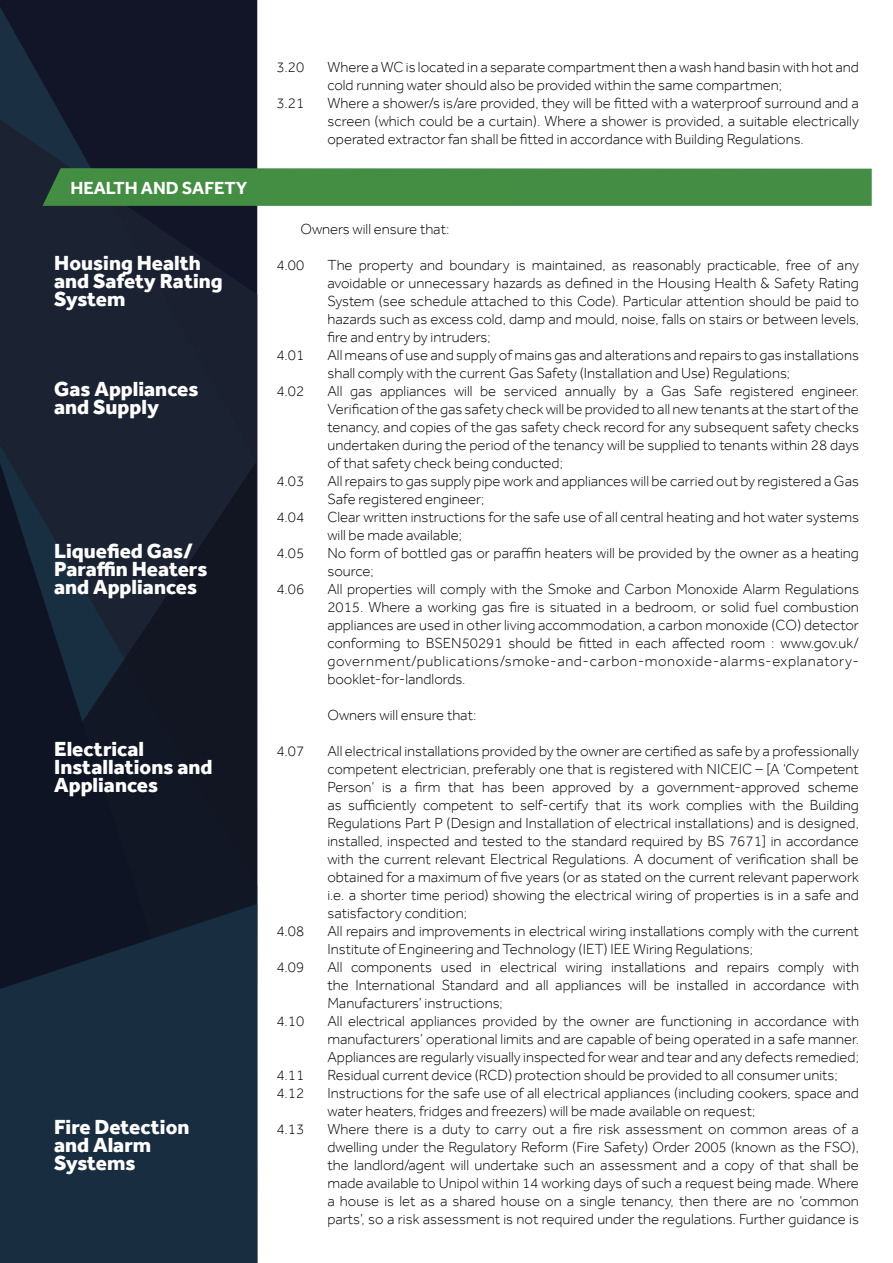
<style>
.page{position:relative;width:893px;height:1263px;background:#fff}
.page>*{position:absolute;margin:0;border:0;box-sizing:border-box;transform-origin:0 0}
.t1{font:800 21px/18px "Effra";color:#fff}
.t2{font:700 18px "Effra";color:#fff}
.t3{font:300 15px/18px "Effra";color:#000;text-align:justify}
</style>
<div class="page">
<svg style="left:0;top:7px;width:256px;height:103px;background:#12182a"></svg>
<svg style="left:0;top:110px;width:257px;height:312px;background:#181f30"></svg>
<div style="left:0;top:422px;width:257px;height:39px;background:#1b2333"></div>
<svg style="left:0;top:463px;width:255px;height:440px;background:#131a29"></svg>
<svg style="left:0;top:903px;width:257px;height:360px;background:#172a3c"></svg>
<svg style="left:43px;top:168px;width:829px;height:38px;background:#458d47"></svg>
<div style="left:70px;top:172px;width:447px;height:30px;background:#438e43"></div>
<p class="t2" style="left:70px;top:177px;width:179px">HEALTH AND SAFETY</p>
<h1 class="t1" style="left:54px;top:254px;width:170px">Housing Health and Safety Rating<br>System</h1>
<h1 class="t1" style="left:54px;top:380px;width:146px">Gas Appliances and Supply</h1>
<h1 class="t1" style="left:54px;top:542px;width:155px">Liquefied Gas/<br>Paraffin Heaters and Appliances</h1>
<h1 class="t1" style="left:54px;top:740px;width:160px">Electrical<br>Installations and<br>Appliances</h1>
<h1 class="t1" style="left:54px;top:1118px;width:137px">Fire Detection and Alarm<br>Systems</h1>
<p class="t3" style="left:276px;top:58px;width:29px">3.20</p>
<p class="t3" style="left:327px;top:58px;width:533px">Where a WC is located in a separate compartment then a wash hand basin with hot and cold running water should also be provided within the same compartmen;</p>
<p class="t3" style="left:276px;top:94px;width:29px">3.21</p>
<p class="t3" style="left:327px;top:94px;width:533px">Where a shower/s is/are provided, they will be fitted with a waterproof surround and a screen (which could be a curtain). Where a shower is provided, a suitable electrically operated extractor fan shall be fitted in accordance with Building Regulations.</p>
<p class="t3" style="left:300px;top:220px;width:150px">Owners will ensure that:</p>
<p class="t3" style="left:276px;top:256px;width:29px">4.00</p>
<p class="t3" style="left:327px;top:256px;width:533px">The property and boundary is maintained, as reasonably practicable, free of any avoidable or unnecessary hazards as defined in the Housing Health &amp; Safety Rating System (see schedule attached to this Code). Particular attention should be paid to hazards such as excess cold, damp and mould, noise, falls on stairs or between levels, fire and entry by intruders;</p>
<p class="t3" style="left:276px;top:346px;width:29px">4.01</p>
<p class="t3" style="left:327px;top:346px;width:533px">All means of use and supply of mains gas and alterations and repairs to gas installations shall comply with the current Gas Safety (Installation and Use) Regulations;</p>
<p class="t3" style="left:276px;top:382px;width:29px">4.02</p>
<p class="t3" style="left:327px;top:382px;width:533px">All gas appliances will be serviced annually by a Gas Safe registered engineer.<br>Verification of the gas safety check will be provided to all new tenants at the start of the tenancy, and copies of the gas safety check record for any subsequent safety checks undertaken during the period of the tenancy will be supplied to tenants within 28 days of that safety check being conducted;</p>
<p class="t3" style="left:276px;top:472px;width:29px">4.03</p>
<p class="t3" style="left:327px;top:472px;width:533px">All repairs to gas supply pipe work and appliances will be carried out by registered a Gas<br>Safe registered engineer;</p>
<p class="t3" style="left:276px;top:508px;width:29px">4.04</p>
<p class="t3" style="left:327px;top:508px;width:533px">Clear written instructions for the safe use of all central heating and hot water systems will be made available;</p>
<p class="t3" style="left:276px;top:544px;width:29px">4.05</p>
<p class="t3" style="left:327px;top:544px;width:533px">No form of bottled gas or paraffin heaters will be provided by the owner as a heating source;</p>
<p class="t3" style="left:276px;top:580px;width:29px">4.06</p>
<p class="t3" style="left:327px;top:580px;width:533px">All properties will comply with the Smoke and Carbon Monoxide Alarm Regulations 2015. Where a working gas fire is situated in a bedroom, or solid fuel combustion appliances are used in other living accommodation, a carbon monoxide (CO) detector conforming to BSEN50291 should be fitted in each affected room : www.gov.uk/ government/publications/smoke-and-carbon-monoxide-alarms-explanatory&shy;booklet-for-landlords.</p>
<p class="t3" style="left:327px;top:706px;width:150px">Owners will ensure that:</p>
<p class="t3" style="left:276px;top:742px;width:29px">4.07</p>
<p class="t3" style="left:327px;top:742px;width:533px">All electrical installations provided by the owner are certified as safe by a professionally competent electrician, preferably one that is registered with NICEIC – [A ‘Competent Person’ is a firm that has been approved by a government-approved scheme as sufficiently competent to self-certify that its work complies with the Building Regulations Part P (Design and Installation of electrical installations) and is designed, installed, inspected and tested to the standard required by BS 7671] in accordance with the current relevant Electrical Regulations. A document of verification shall be obtained for a maximum of five years (or as stated on the current relevant paperwork i.e. a shorter time period) showing the electrical wiring of properties is in a safe and satisfactory condition;</p>
<p class="t3" style="left:276px;top:922px;width:29px">4.08</p>
<p class="t3" style="left:327px;top:922px;width:533px">All repairs and improvements in electrical wiring installations comply with the current<br>Institute of Engineering and Technology (IET) IEE Wiring Regulations;</p>
<p class="t3" style="left:276px;top:958px;width:29px">4.09</p>
<p class="t3" style="left:327px;top:958px;width:533px">All components used in electrical wiring installations and repairs comply with the International Standard and all appliances will be installed in accordance with Manufacturers’ instructions;</p>
<p class="t3" style="left:276px;top:1012px;width:29px">4.10</p>
<p class="t3" style="left:327px;top:1012px;width:533px">All electrical appliances provided by the owner are functioning in accordance with manufacturers’ operational limits and are capable of being operated in a safe manner.<br>Appliances are regularly visually inspected for wear and tear and any defects remedied;</p>
<p class="t3" style="left:276px;top:1066px;width:29px">4.11</p>
<p class="t3" style="left:327px;top:1066px;width:512px">Residual current device (RCD) protection should be provided to all consumer units;</p>
<p class="t3" style="left:276px;top:1084px;width:29px">4.12</p>
<p class="t3" style="left:327px;top:1084px;width:533px">Instructions for the safe use of all electrical appliances (including cookers, space and water heaters, fridges and freezers) will be made available on request;</p>
<p class="t3" style="left:276px;top:1120px;width:29px">4.13</p>
<p class="t3" style="left:327px;top:1120px;width:533px">Where there is a duty to carry out a fire risk assessment on common areas of a dwelling under the Regulatory Reform (Fire Safety) Order 2005 (known as the FSO), the landlord/agent will undertake such an assessment and a copy of that shall be made available to Unipol within 14 working days of such a request being made. Where a house is let as a shared house on a single tenancy, then there are no ‘common parts’, so a risk assessment is not required under the regulations. Further guidance is</p>
</div>
